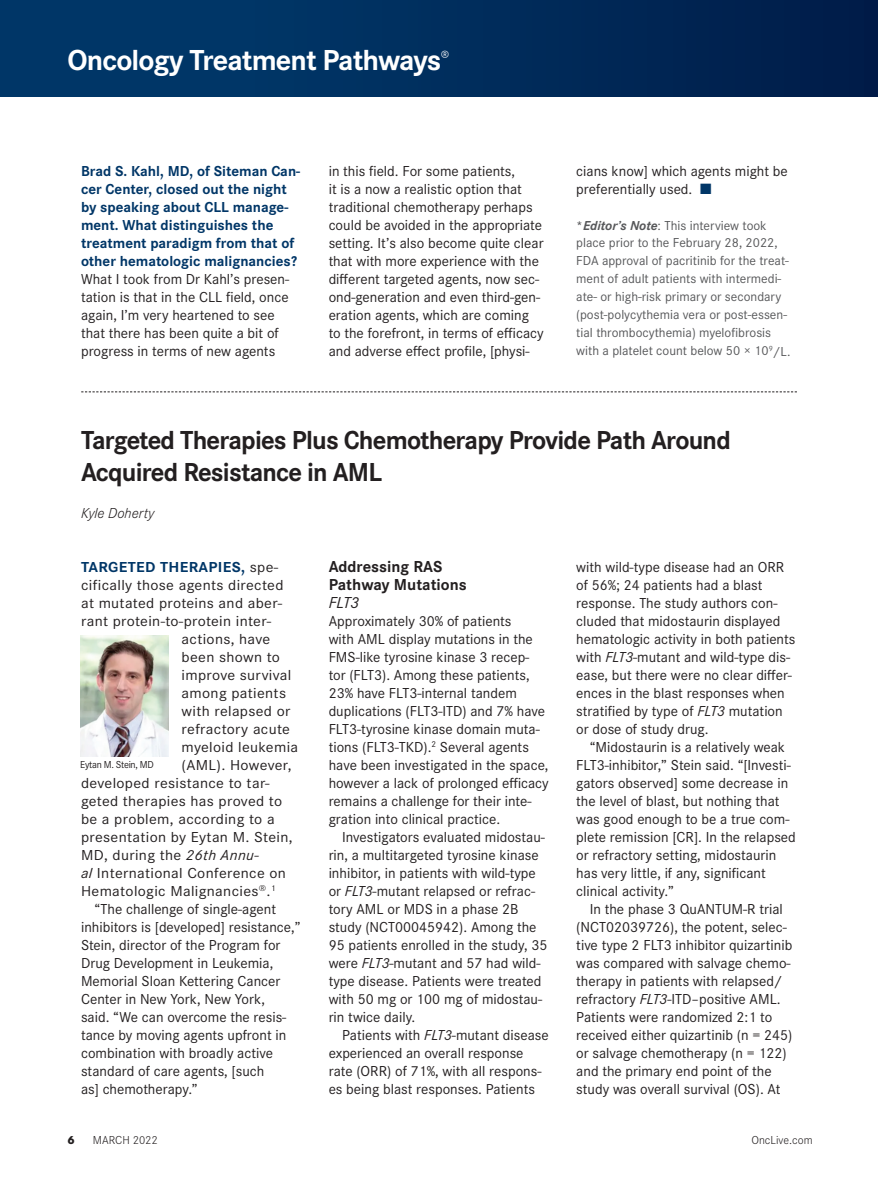
<style>
.page{position:relative;width:878px;height:1188px;background:#fff}
.page>*{position:absolute;margin:0;border:0;box-sizing:border-box;transform-origin:0 0}
.t1{font:700 30px "Corporate S";letter-spacing:-.03em;color:#fff}
.t2{font:700 27px/31.5px "Corporate S";letter-spacing:-.03em;color:#231f20}
.t3{font:700 16.5px/18px "Corporate S";color:#231f20}
.t4{font:italic 16.5px "Corporate S";color:#231f20}
.t5{font:15px/18px "Corporate S";color:#231f20}
.t6{font:15px "Corporate S";letter-spacing:.02em;color:#231f20;scale:1.07 1}
.t7{font:700 15px/18px "Corporate S";color:#003667}
.t8{font:700 15px "Corporate S";letter-spacing:.02em;color:#003667;scale:1.07 1}
.t9{font:15px "Corporate S";color:#231f20;scale:1.07 1}
.t10{font:italic 300 15px "Corporate S";color:#231f20}
.t11{font:13.5px/18px "Corporate S";color:#57585a}
.t12{font:300 12px "Corporate S";color:#231f20}
.t13{font:800 12px "Corporate S";color:#231f20}
.t14{font:10.5px "Corporate S";letter-spacing:-.03em;color:#231f20}
.t15{font:italic 10.5px "DINOT";color:#fff}
.s1{color:#003667}
.s2{font-weight:700}
.s3{font-weight:700;font-style:italic}
.s4{font-weight:400;color:#231f20}
.s5{font-style:italic}
</style>
<div class="page">
<div style="left:0;top:0;width:864px;height:96px;background:linear-gradient(to right,#003b6d,#001e4b)"></div>
<div style="left:864px;top:0;width:14px;height:96px;background:#001a47"></div>
<svg style="left:81px;top:392px;width:715px;height:1px"></svg>
<img style="left:80px;top:635px;width:88px;height:122px">
<h1 class="t1" style="left:68px;top:43px;width:375px">Oncology Treatment Pathways</h1>
<p class="t15" style="left:440px;top:48px;width:10px">®</p>
<p class="t7" style="left:81px;top:162px;width:220px">Brad S. Kahl, MD, of Siteman Can&shy;cer Center, closed out the night by speaking about CLL manage&shy;ment. What distinguishes the treatment paradigm from that of other hematologic malignancies?</p>
<p class="t5" style="left:81px;top:270px;width:210px">What I took from Dr Kahl’s presen&shy;tation is that in the CLL field, once again, I’m very heartened to see that there has been quite a bit of progress in terms of new agents</p>
<p class="t5" style="left:328px;top:162px;width:216px">in this field. For some patients,<br>it is a now a realistic option that traditional chemotherapy perhaps could be avoided in the appropriate setting. It’s also become quite clear that with more experience with the different targeted agents, now sec&shy;ond-generation and even third-gen&shy;eration agents, which are coming to the forefront, in terms of efficacy and adverse effect profile, [physi-</p>
<p class="t5" style="left:576px;top:162px;width:213px">cians know] which agents might be preferentially used. <span class="s1">■</span></p>
<p class="t11" style="left:576px;top:216px;width:216px"><span class="s2">*</span><span class="s3">Editor’s Note</span>: This interview took place prior to the February 28, 2022, FDA approval of pacritinib for the treat&shy;ment of adult patients with intermedi&shy;ate- or high-risk primary or secondary (post-polycythemia vera or post-essen&shy;tial thrombocythemia) myelofibrosis with a platelet count below 50 × 10<sup>9</sup>/L.</p>
<h2 class="t2" style="left:81px;top:425px;width:651px">Targeted Therapies Plus Chemotherapy Provide Path Around<br>Acquired Resistance in AML</h2>
<p class="t10" style="left:81px;top:504px;width:75px">Kyle Doherty</p>
<p class="t8" style="left:81px;top:558px;width:186px">TARGETED THERAPIES, <span class="s4">spe-</span></p>
<p class="t6" style="left:81px;top:576px;width:191px">cifically those agents directed</p>
<p class="t6" style="left:81px;top:594px;width:189px">at mutated proteins and aber-</p>
<p class="t6" style="left:81px;top:612px;width:179px">rant protein-to-protein inter-</p>
<p class="t6" style="left:182px;top:630px;width:84px">actions, have</p>
<p class="t6" style="left:182px;top:648px;width:93px">been shown to</p>
<p class="t6" style="left:182px;top:666px;width:104px">improve survival</p>
<p class="t6" style="left:182px;top:684px;width:99px">among patients</p>
<p class="t6" style="left:182px;top:702px;width:103px">with relapsed or</p>
<p class="t6" style="left:182px;top:720px;width:103px">refractory acute</p>
<p class="t6" style="left:182px;top:738px;width:110px">myeloid leukemia</p>
<p class="t9" style="left:182px;top:756px;width:104px">(AML). However,</p>
<p class="t6" style="left:81px;top:774px;width:178px">developed resistance to tar-</p>
<p class="t6" style="left:81px;top:792px;width:189px">geted therapies has proved to</p>
<p class="t6" style="left:81px;top:810px;width:182px">be a problem, according to a</p>
<p class="t6" style="left:81px;top:828px;width:199px">presentation by Eytan M. Stein,</p>
<p class="t6" style="left:81px;top:846px;width:168px">MD, during the <span class="s5">26th Annu-</span></p>
<p class="t6" style="left:81px;top:864px;width:193px"><span class="s5">al</span> International Conference on</p>
<p class="t6" style="left:81px;top:882px;width:183px">Hematologic Malignancies<sup>®</sup>.<sup>1</sup></p>
<p class="t5" style="left:94px;top:900px;width:183px">“The challenge of single-agent</p>
<p class="t5" style="left:81px;top:918px;width:221px">inhibitors is [developed] resistance,”</p>
<p class="t5" style="left:81px;top:936px;width:201px">Stein, director of the Program for</p>
<p class="t5" style="left:81px;top:954px;width:194px">Drug Development in Leukemia,</p>
<p class="t5" style="left:81px;top:972px;width:201px">Memorial Sloan Kettering Cancer</p>
<p class="t5" style="left:81px;top:990px;width:185px">Center in New York, New York,</p>
<p class="t5" style="left:81px;top:1008px;width:207px">said. “We can overcome the resis-</p>
<p class="t5" style="left:81px;top:1026px;width:207px">tance by moving agents upfront in</p>
<p class="t5" style="left:81px;top:1044px;width:193px">combination with broadly active</p>
<p class="t5" style="left:81px;top:1062px;width:185px">standard of care agents, [such</p>
<p class="t5" style="left:81px;top:1080px;width:118px">as] chemotherapy.”</p>
<p class="t14" style="left:80px;top:759px;width:75px">Eytan M. Stein, MD</p>
<p class="t3" style="left:328px;top:557px;width:140px">Addressing RAS<br>Pathway Mutations</p>
<p class="t4" style="left:328px;top:593px;width:32px">FLT3</p>
<p class="t5" style="left:328px;top:612px;width:222px">Approximately 30% of patients<br>with AML display mutations in the FMS-like tyrosine kinase 3 recep&shy;tor (FLT3). Among these patients, 23% have FLT3-internal tandem duplications (FLT3-ITD) and 7% have FLT3-tyrosine kinase domain muta&shy;tions (FLT3-TKD).<sup>2</sup> Several agents have been investigated in the space, however a lack of prolonged efficacy remains a challenge for their inte&shy;gration into clinical practice.</p>
<p class="t5" style="left:328px;top:828px;width:220px;text-indent:14px">Investigators evaluated midostau&shy;rin, a multitargeted tyrosine kinase inhibitor, in patients with wild-type or <span class="s5">FLT3</span>-mutant relapsed or refrac&shy;tory AML or MDS in a phase 2B study (NCT00045942). Among the<br>95 patients enrolled in the study, 35 were <span class="s5">FLT3</span>-mutant and 57 had wild&shy;type disease. Patients were treated with 50 mg or 100 mg of midostau&shy;rin twice daily.</p>
<p class="t5" style="left:328px;top:1026px;width:221px;text-indent:14px">Patients with <span class="s5">FLT3</span>-mutant disease experienced an overall response rate (ORR) of 71%, with all respons&shy;es being blast responses. Patients</p>
<p class="t5" style="left:576px;top:558px;width:221px">with wild-type disease had an ORR of 56%; 24 patients had a blast response. The study authors con&shy;cluded that midostaurin displayed hematologic activity in both patients with <span class="s5">FLT3</span>-mutant and wild-type dis&shy;ease, but there were no clear differ&shy;ences in the blast responses when stratified by type of <span class="s5">FLT3</span> mutation or dose of study drug.</p>
<p class="t5" style="left:576px;top:738px;width:221px;text-indent:14px">“Midostaurin is a relatively weak FLT3-inhibitor,” Stein said. “[Investi&shy;gators observed] some decrease in the level of blast, but nothing that was good enough to be a true com&shy;plete remission [CR]. In the relapsed or refractory setting, midostaurin has very little, if any, significant clinical activity.”</p>
<p class="t5" style="left:576px;top:900px;width:217px;text-indent:14px">In the phase 3 QuANTUM-R trial (NCT02039726), the potent, selec&shy;tive type 2 FLT3 inhibitor quizartinib was compared with salvage chemo&shy;therapy in patients with relapsed/ refractory <span class="s5">FLT3</span>-ITD–positive AML.<br>Patients were randomized 2:1 to received either quizartinib (n = 245) or salvage chemotherapy (n = 122) and the primary end point of the study was overall survival (OS). At</p>
<p class="t13" style="left:68px;top:1133px;width:9px">6</p>
<p class="t12" style="left:93px;top:1133px;width:66px">MARCH 2022</p>
<p class="t12" style="left:751px;top:1133px;width:63px">OncLive.com</p>
</div>
